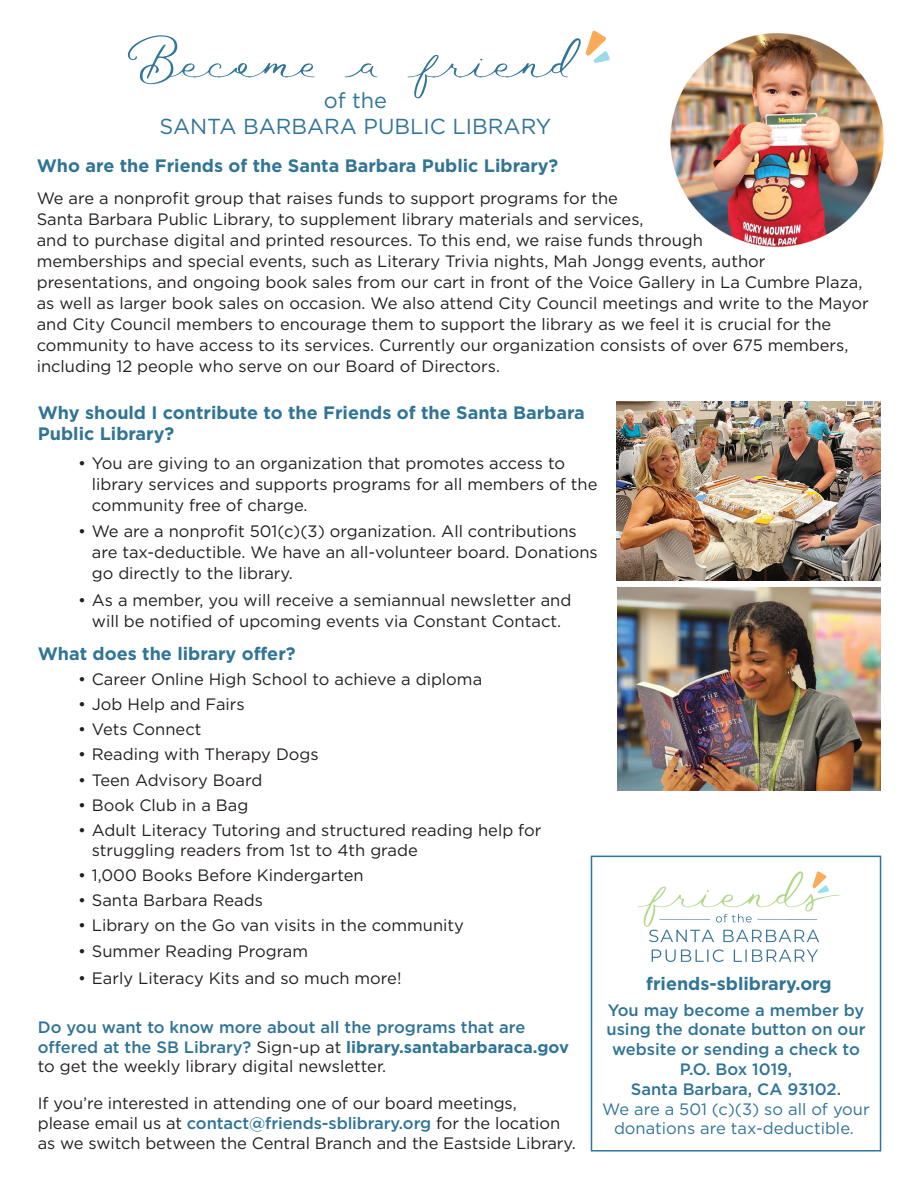
<style>
.page{position:relative;width:918px;height:1188px;background:#fff}
.page>*{position:absolute;margin:0;border:0;box-sizing:border-box;transform-origin:0 0}
.t1{font:57px "Waymar Script";letter-spacing:-.025em;color:#307496}
.t2{font:21.75px/26.1px "Gotham";color:#307496;text-align:center}
.t3{font:700 18px/21.6px "Gotham";color:#307496}
.t4{font:16.5px/21px "Gotham";color:#231f20}
.t5{font:500 16.5px/19.8px "Gotham";color:#307496;text-align:center}
.s1{font-weight:400}
.s2{font-weight:400;color:#fff}
.s3{font-weight:400;color:#231f20}
.s4{font-weight:700}
.s5{font-weight:500;color:#307496}
</style>
<div class="page">
<img style="left:670px;top:33px;width:214px;height:214px">
<div style="left:591px;top:856px;width:290px;height:296px;background:#fff;border:2px solid #307496"></div>
<svg style="left:734px;top:949px;width:84px;height:13px"></svg>
<svg style="left:652px;top:949px;width:72px;height:13px"></svg>
<svg style="left:638px;top:871px;width:202px;height:71px"></svg>
<img style="left:616px;top:401px;width:264px;height:179px">
<img style="left:617px;top:587px;width:263px;height:203px">
<svg style="left:585px;top:30px;width:25px;height:33px"></svg>
<p class="t1" style="left:128px;top:26px;width:440px">Become a friend</p>
<p class="t2" style="left:159px;top:87px;width:393px">of the<br>SANTA BARBARA PUBLIC LIBRARY</p>
<p class="t3" style="left:37px;top:155px;width:523px">Who are the Friends of the Santa Barbara Public Library?</p>
<p class="t4" style="left:37px;top:188px;width:834px">We are a nonprofit group that raises funds to support programs for the<br>Santa Barbara Public Library, to supplement library materials and services,<br>and to purchase digital and printed resources. To this end, we raise funds through<br>memberships and special events, such as Literary Trivia nights, Mah Jongg events, author presentations, and ongoing book sales from our cart in front of the Voice Gallery in La Cumbre Plaza, as well as larger book sales on occasion. We also attend City Council meetings and write to the Mayor and City Council members to encourage them to support the library as we feel it is crucial for the community to have access to its services. Currently our organization consists of over 675 members, including 12 people who serve on our Board of Directors.</p>
<p class="t3" style="left:38px;top:401px;width:549px">Why should I contribute to the Friends of the Santa Barbara<br>Public Library?</p>
<p class="t4" style="left:92px;top:452px;width:507px;text-indent:-14px">• You are giving to an organization that promotes access to library services and supports programs for all members of the community free of charge.</p>
<p class="t4" style="left:92px;top:521px;width:508px;text-indent:-14px">• We are a nonprofit 501(c)(3) organization. All contributions are tax-deductible. We have an all-volunteer board. Donations go directly to the library.</p>
<p class="t4" style="left:78px;top:589px;width:495px;line-height:21.6px;text-align:center">• As a member, you will receive a semiannual newsletter and will be notified of upcoming events via Constant Contact.</p>
<p class="t3" style="left:38px;top:642px;width:259px">What does the library offer?</p>
<p class="t4" style="left:78px;top:668px;width:405px">• Career Online High School to achieve a diploma</p>
<p class="t4" style="left:78px;top:693px;width:168px">• Job Help and Fairs</p>
<p class="t4" style="left:78px;top:719px;width:125px">• Vets Connect</p>
<p class="t4" style="left:78px;top:744px;width:242px">• Reading with Therapy Dogs</p>
<p class="t4" style="left:78px;top:769px;width:186px">• Teen Advisory Board</p>
<p class="t4" style="left:78px;top:794px;width:172px">• Book Club in a Bag</p>
<p class="t4" style="left:92px;top:820px;width:451px;line-height:19.8px;text-indent:-14px">• Adult Literacy Tutoring and structured reading help for struggling readers from 1st to 4th grade</p>
<p class="t4" style="left:78px;top:864px;width:287px">• 1,000 Books Before Kindergarten</p>
<p class="t4" style="left:78px;top:890px;width:186px">• Santa Barbara Reads</p>
<p class="t4" style="left:78px;top:915px;width:387px">• Library on the Go van visits in the community</p>
<p class="t4" style="left:78px;top:940px;width:231px">• Summer Reading Program</p>
<p class="t4" style="left:78px;top:967px;width:325px">• Early Literacy Kits and so much more!</p>
<p class="t5" style="left:602px;top:999px;width:269px">You may become a member by using the donate button on our website or sending a check to<br>P.O. Box 1019,<br>Santa Barbara, CA 93102.<br><span class="s1">We are a 501 (c)(3) so all of your donations are tax-deductible.</span><span class="s2">.</span></p>
<p class="t3" style="left:646px;top:972px;width:187px">friends-sblibrary.org</p>
<p class="t5" style="left:38px;top:1017px;width:533px;text-align:left">Do you want to know more about all the programs that are offered at the SB Library? <span class="s3">Sign-up at</span> <span class="s4">library.santabarbaraca.gov </span><span class="s3">to get the weekly library digital newsletter.</span></p>
<p class="t4" style="left:38px;top:1093px;width:540px;line-height:19.8px">If you’re interested in attending one of our board meetings,<br>please email us at <span class="s5">contact@friends-sblibrary.org</span> for the location as we switch between the Central Branch and the Eastside Library.</p>
</div>
